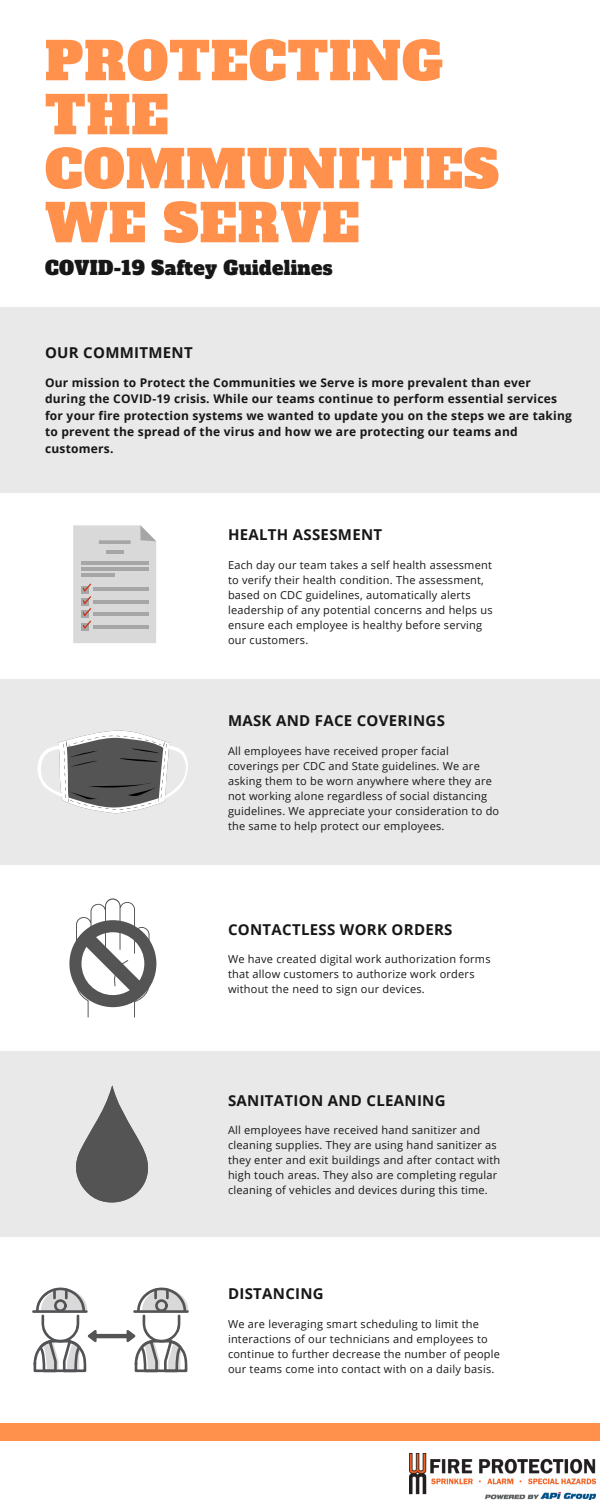
<style>
.page{position:relative;width:600px;height:1500px;background:#fff}
.page>*{position:absolute;margin:0;border:0;box-sizing:border-box;transform-origin:0 0}
.t1{font:52px/54px "Alfa Slab One";letter-spacing:.02em;color:#ff914d}
.t2{font:19px "Alfa Slab One";letter-spacing:.02em;color:#171717}
.t3{font:700 15px "Open Sans";letter-spacing:.02em;color:#171717}
.t4{font:700 12px/16.5px "Open Sans";letter-spacing:.02em;color:#171717}
.t5{font:11px/15px "Open Sans";letter-spacing:.02em;color:#171717}
</style>
<div class="page">
<div style="left:0;top:307px;width:600px;height:186px;background:#e9e9e9"></div>
<div style="left:0;top:679px;width:600px;height:186px;background:#e9e9e9"></div>
<div style="left:0;top:1051px;width:600px;height:186px;background:#e9e9e9"></div>
<div style="left:0;top:1423px;width:600px;height:17px;background:#ff914d"></div>
<svg style="left:38px;top:731px;width:150px;height:82px"></svg>
<svg style="left:69px;top:898px;width:87px;height:119px"></svg>
<svg style="left:73px;top:525px;width:83px;height:118px;background:#cecdcd"></svg>
<svg style="left:76px;top:1085px;width:72px;height:117px"></svg>
<svg style="left:32px;top:1288px;width:157px;height:84px"></svg>
<img style="left:409px;top:1453px;width:187px;height:47px">
<h1 class="t1" style="left:45px;top:35px;width:455px">PROTECTING<br>THE<br>COMMUNITIES<br>WE SERVE</h1>
<h2 class="t2" style="left:45px;top:255px;width:289px">COVID-19 Saftey Guidelines</h2>
<h3 class="t3" style="left:45px;top:342px;width:149px">OUR COMMITMENT</h3>
<p class="t4" style="left:45px;top:374px;width:529px">Our mission to Protect the Communities we Serve is more prevalent than ever during the COVID-19 crisis. While our teams continue to perform essential services for your fire protection systems we wanted to update you on the steps we are taking to prevent the spread of the virus and how we are protecting our teams and customers.</p>
<h3 class="t3" style="left:228px;top:524px;width:156px">HEALTH ASSESMENT</h3>
<p class="t5" style="left:228px;top:557px;width:266px">Each day our team takes a self health assessment to verify their health condition. The assessment, based on CDC guidelines, automatically alerts leadership of any potential concerns and helps us ensure each employee is healthy before serving our customers.</p>
<h3 class="t3" style="left:228px;top:710px;width:219px">MASK AND FACE COVERINGS</h3>
<p class="t5" style="left:228px;top:743px;width:273px">All employees have received proper facial coverings per CDC and State guidelines. We are asking them to be worn anywhere where they are not working alone regardless of social distancing guidelines. We appreciate your consideration to do the same to help protect our employees.</p>
<h3 class="t3" style="left:228px;top:919px;width:226px">CONTACTLESS WORK ORDERS</h3>
<p class="t5" style="left:228px;top:952px;width:264px">We have created digital work authorization forms that allow customers to authorize work orders without the need to sign our devices.</p>
<h3 class="t3" style="left:228px;top:1090px;width:219px">SANITATION AND CLEANING</h3>
<p class="t5" style="left:228px;top:1122px;width:274px">All employees have received hand sanitizer and cleaning supplies. They are using hand sanitizer as they enter and exit buildings and after contact with high touch areas. They also are completing regular cleaning of vehicles and devices during this time.</p>
<h3 class="t3" style="left:228px;top:1283px;width:97px">DISTANCING</h3>
<p class="t5" style="left:228px;top:1316px;width:274px">We are leveraging smart scheduling to limit the interactions of our technicians and employees to continue to further decrease the number of people our teams come into contact with on a daily basis.</p>
</div>
